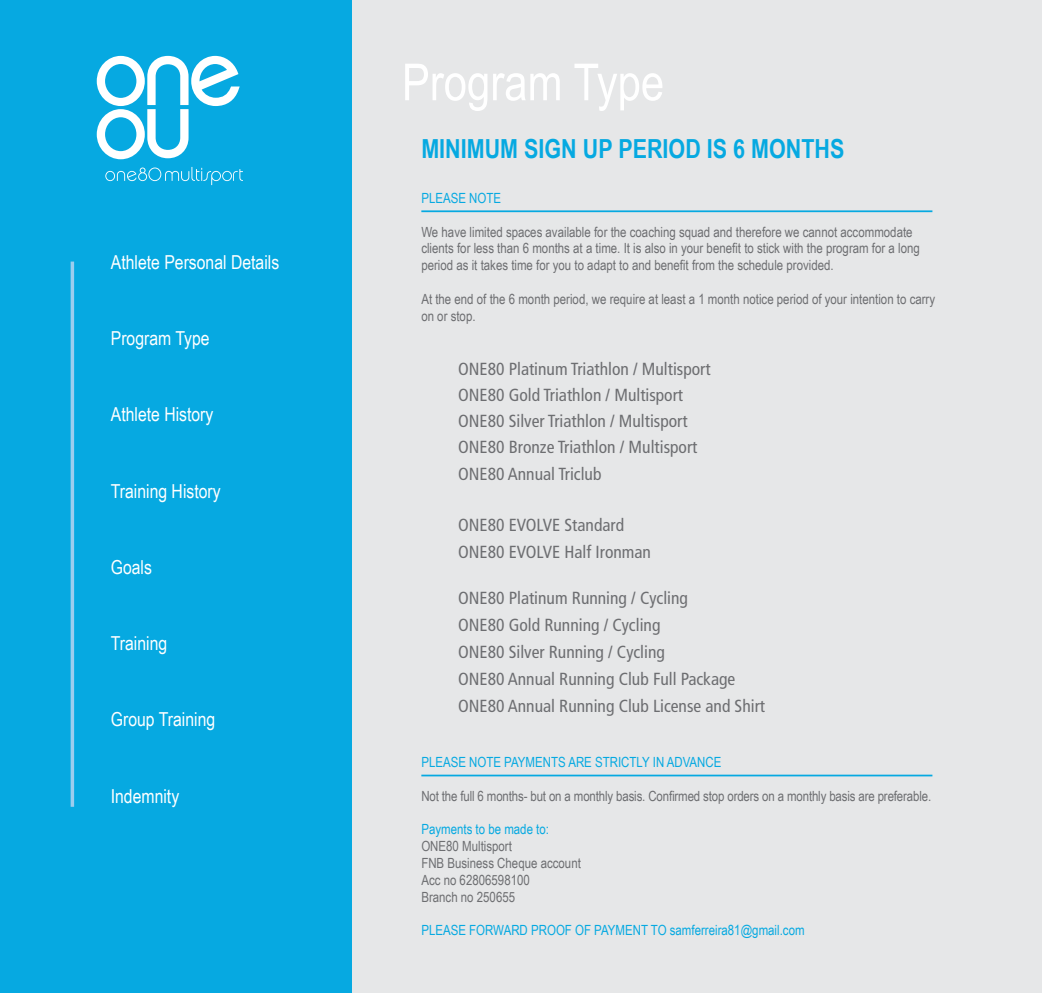
<style>
.page{position:relative;width:1042px;height:993px;background:#fff}
.page>*{position:absolute;margin:0;border:0;box-sizing:border-box;transform-origin:0 0}
.t1{font:51.1px "Arial Narrow";color:#fff}
.t2{font:700 26.25px "Arial Narrow";color:#06a9e1}
.t3{font:19.25px "Arial Narrow";color:#fff}
.t4{font:condensed 17.5px/26.8px "Frutiger";color:#6d6e71}
.t5{font:14px/16.8px "Arial Narrow";color:#6d6e71}
.t6{font:14px "Arial Narrow";color:#06a9e1}
</style>
<div class="page">
<div style="left:65px;top:0;width:977px;height:992px;background:#e6e7e8"></div>
<div style="left:0;top:0;width:351px;height:992px;background:#06a9e1"></div>
<svg style="left:97px;top:56px;width:143px;height:103px"></svg>
<svg style="left:105px;top:167px;width:138px;height:18px"></svg>
<hr style="left:421px;top:774px;width:511px;height:2px;background:#06a9e1">
<hr style="left:421px;top:210px;width:511px;height:2px;background:#06a9e1">
<hr style="left:71px;top:261px;width:3px;height:545px;background:#9ccdee">
<h3 class="t3" style="left:111px;top:248px;width:170px">Athlete Personal Details</h3>
<h3 class="t3" style="left:111px;top:324px;width:100px">Program Type</h3>
<h3 class="t3" style="left:111px;top:400px;width:104px">Athlete History</h3>
<h3 class="t3" style="left:111px;top:476px;width:111px">Training History</h3>
<h3 class="t3" style="left:111px;top:552px;width:43px">Goals</h3>
<h3 class="t3" style="left:111px;top:629px;width:58px">Training</h3>
<h3 class="t3" style="left:111px;top:705px;width:106px">Group Training</h3>
<h3 class="t3" style="left:111px;top:781px;width:70px">Indemnity</h3>
<h1 class="t1" style="left:402px;top:45px;width:264px">Program Type</h1>
<h2 class="t2" style="left:421px;top:129px;width:425px">MINIMUM SIGN UP PERIOD IS 6 MONTHS</h2>
<p class="t6" style="left:421px;top:188px;width:81px">PLEASE NOTE</p>
<p class="t5" style="left:421px;top:223px;width:500px">We have limited spaces available for the coaching squad and therefore we cannot accommodate clients for less than 6 months at a time. It is also in your benefit to stick with the program for a long period as it takes time for you to adapt to and benefit from the schedule provided.</p>
<p class="t5" style="left:421px;top:290px;width:515px">At the end of the 6 month period, we require at least a 1 month notice period of your intention to carry on or stop.</p>
<p class="t4" style="left:458px;top:355px;width:254px;line-height:26.2px">ONE80 Platinum Triathlon / Multisport ONE80 Gold Triathlon / Multisport ONE80 Silver Triathlon / Multisport ONE80 Bronze Triathlon / Multisport ONE80 Annual Triclub</p>
<p class="t4" style="left:458px;top:511px;width:194px">ONE80 EVOLVE Standard<br>ONE80 EVOLVE Half Ironman</p>
<p class="t4" style="left:458px;top:584px;width:308px">ONE80 Platinum Running / Cycling<br>ONE80 Gold Running / Cycling<br>ONE80 Silver Running / Cycling<br>ONE80 Annual Running Club Full Package ONE80 Annual Running Club License and Shirt</p>
<p class="t6" style="left:421px;top:751px;width:302px">PLEASE NOTE PAYMENTS ARE STRICTLY IN ADVANCE</p>
<p class="t5" style="left:421px;top:786px;width:511px">Not the full 6 months- but on a monthly basis. Confirmed stop orders on a monthly basis are preferable.</p>
<p class="t6" style="left:421px;top:819px;width:129px">Payments to be made to:</p>
<p class="t5" style="left:421px;top:837px;width:161px">ONE80 Multisport<br>FNB Business Cheque account<br>Acc no 62806598100<br>Branch no 250655</p>
<p class="t6" style="left:421px;top:919px;width:385px">PLEASE FORWARD PROOF OF PAYMENT TO samferreira81@gmail.com</p>
</div>
